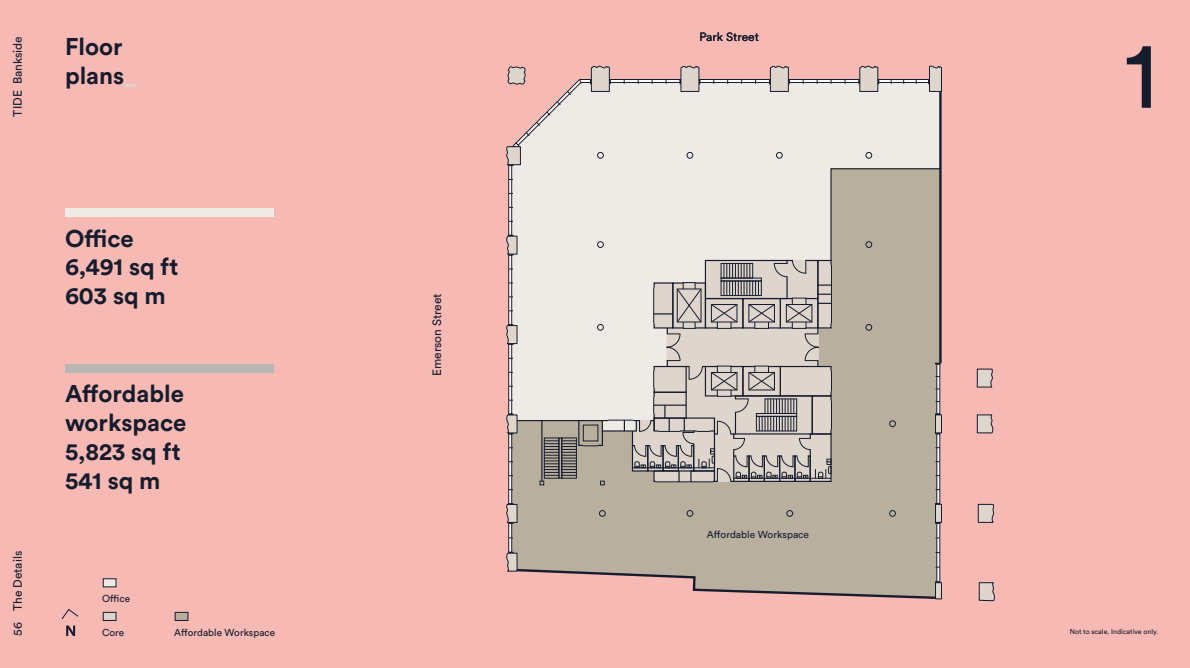
<style>
.page{position:relative;width:1190px;height:668px;background:#fff}
.page>*{position:absolute;margin:0;border:0;box-sizing:border-box;transform-origin:0 0}
.t1{font:95px "Circular";color:#161c2d}
.t2{font:700 24px/28.8px "Circular Std";color:#161c2d}
.t3{font:12px "Circular Std";color:#161c2d}
.t4{font:10.1px "Circular";color:#161c2d}
.t5{font:10px "Circular Std";color:#161c2d}
.t6{font:7px "Circular Std";color:#161c2d}
.s1{color:#ddd6cc}
</style>
<div class="page">
<div style="left:36px;top:0;width:1154px;height:668px;background:#f6b9b3"></div>
<div style="left:0;top:0;width:36px;height:668px;background:#f6b9b3"></div>
<div style="left:65px;top:209px;width:209px;height:8px;background:#eeeae5"></div>
<div style="left:65px;top:364px;width:209px;height:9px;background:#b8b7b3"></div>
<div style="left:512px;top:490px;width:425px;height:62px;background:#b8af9f"></div>
<div style="left:509px;top:523px;width:3px;height:29px;border:1px solid #161c2d"></div>
<div style="left:509px;top:434px;width:3px;height:70px;border:1px solid #161c2d"></div>
<svg style="left:599px;top:510px;width:6px;height:6px"></svg>
<svg style="left:687px;top:510px;width:6px;height:6px"></svg>
<svg style="left:787px;top:510px;width:6px;height:6px"></svg>
<div style="left:889px;top:510px;width:7px;height:6px;border:1px solid #161c2d;border-radius:50%"></div>
<div style="left:936px;top:504px;width:5px;height:18px;background:#ded5cc"></div>
<div style="left:935px;top:504px;width:7px;height:19px;border:1px solid #161c2d"></div>
<svg style="left:506px;top:503px;width:11px;height:20px"></svg>
<svg style="left:978px;top:504px;width:17px;height:19px"></svg>
<svg style="left:507px;top:552px;width:434px;height:48px"></svg>
<svg style="left:979px;top:582px;width:16px;height:19px"></svg>
<div style="left:936px;top:583px;width:5px;height:16px;background:#ded5cc"></div>
<div style="left:935px;top:583px;width:7px;height:16px;border:1px solid #161c2d"></div>
<svg style="left:977px;top:415px;width:16px;height:18px"></svg>
<svg style="left:977px;top:369px;width:16px;height:18px"></svg>
<svg style="left:506px;top:66px;width:436px;height:424px;background:#d1c9c2"></svg>
<svg style="left:66px;top:626px;width:9px;height:10px"></svg>
<svg style="left:61px;top:609px;width:18px;height:10px"></svg>
<div style="left:103px;top:612px;width:13px;height:9px;background:#ded4cc;border:1px solid #161c2d"></div>
<div style="left:103px;top:579px;width:13px;height:8px;background:#edeae4"></div>
<div style="left:175px;top:612px;width:13px;height:9px;background:#b8af9f;border:1px solid #161c2d"></div>
<p class="t3" style="left:10px;top:117px;width:82px;rotate:-90deg">TIDE Bankside</p>
<p class="t3" style="left:699px;top:29px;width:61px">Park Street</p>
<p class="t2" style="left:65px;top:32px;width:73px">Floor plans<span class="s1">_</span></p>
<h1 class="t1" style="left:1124px;top:17px;width:35px">1</h1>
<p class="t3" style="left:10px;top:611px;width:62px;rotate:-90deg">The Details</p>
<p class="t3" style="left:10px;top:636px;width:15px;rotate:-90deg">56</p>
<p class="t2" style="left:65px;top:223px;width:115px">Office<br>6,491 sq ft<br>603 sq m</p>
<p class="t2" style="left:65px;top:379px;width:123px">Affordable workspace<br>5,823 sq ft<br>541 sq m</p>
<p class="t5" style="left:102px;top:593px;width:29px">Office</p>
<p class="t3" style="left:430px;top:376px;width:84px;rotate:-90deg">Emerson Street</p>
<p class="t4" style="left:707px;top:528px;width:104px">Affordable Workspace</p>
<p class="t5" style="left:102px;top:626px;width:24px">Core</p>
<p class="t6" style="left:1070px;top:627px;width:90px">Not to scale. Indicative only.</p>
<p class="t5" style="left:174px;top:626px;width:103px">Affordable Workspace</p>
</div>
